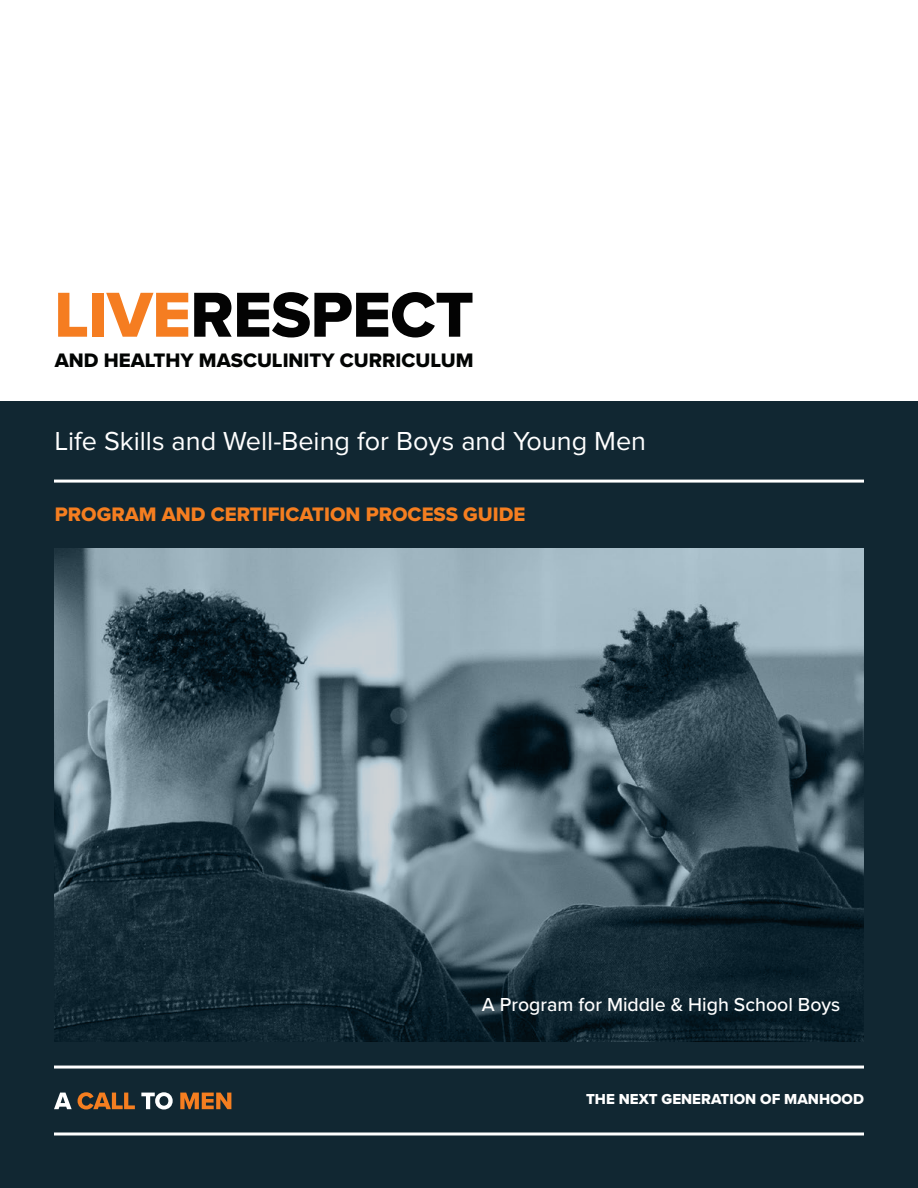
<style>
.page{position:relative;width:918px;height:1188px;background:#fff}
.page>*{position:absolute;margin:0;border:0;box-sizing:border-box;transform-origin:0 0}
.t1{font:27px "Proxima Nova";color:#fff}
.t2{font:20.25px "Proxima Nova Extrabld";color:#f57e20}
.t3{font:20.25px "Proxima Nova Extrabld";color:#020403}
.t4{font:500 19.5px "Proxima Nova";color:#fff}
.t5{font:15px "Proxima Nova Extrabld";color:#fff}
</style>
<div class="page">
<div style="left:0;top:402px;width:918px;height:786px;background:#112732"></div>
<img style="left:54px;top:549px;width:810px;height:492px">
<svg style="left:54px;top:1093px;width:18px;height:16px"></svg>
<svg style="left:78px;top:1092px;width:57px;height:17px"></svg>
<svg style="left:141px;top:1092px;width:32px;height:17px"></svg>
<svg style="left:180px;top:1093px;width:51px;height:16px"></svg>
<hr style="left:54px;top:1066px;width:810px;height:3px;background:#fff">
<svg style="left:54px;top:1132px;width:810px;height:4px;background:#c3c9cb"></svg>
<hr style="left:54px;top:480px;width:810px;height:3px;background:#fff">
<svg style="left:58px;top:293px;width:29px;height:44px"></svg>
<div style="left:92px;top:293px;width:12px;height:44px;background:#f57d21"></div>
<svg style="left:106px;top:293px;width:82px;height:44px"></svg>
<svg style="left:194px;top:292px;width:278px;height:46px"></svg>
<p class="t3" style="left:55px;top:345px;width:420px">AND HEALTHY MASCULINITY CURRICULUM</p>
<p class="t1" style="left:55px;top:428px;width:593px">Life Skills and Well-Being for Boys and Young Men</p>
<p class="t2" style="left:55px;top:500px;width:472px">PROGRAM AND CERTIFICATION PROCESS GUIDE</p>
<p class="t4" style="left:482px;top:990px;width:360px">A Program for Middle &amp; High School Boys</p>
<p class="t5" style="left:586px;top:1088px;width:279px">THE NEXT GENERATION OF MANHOOD</p>
</div>
